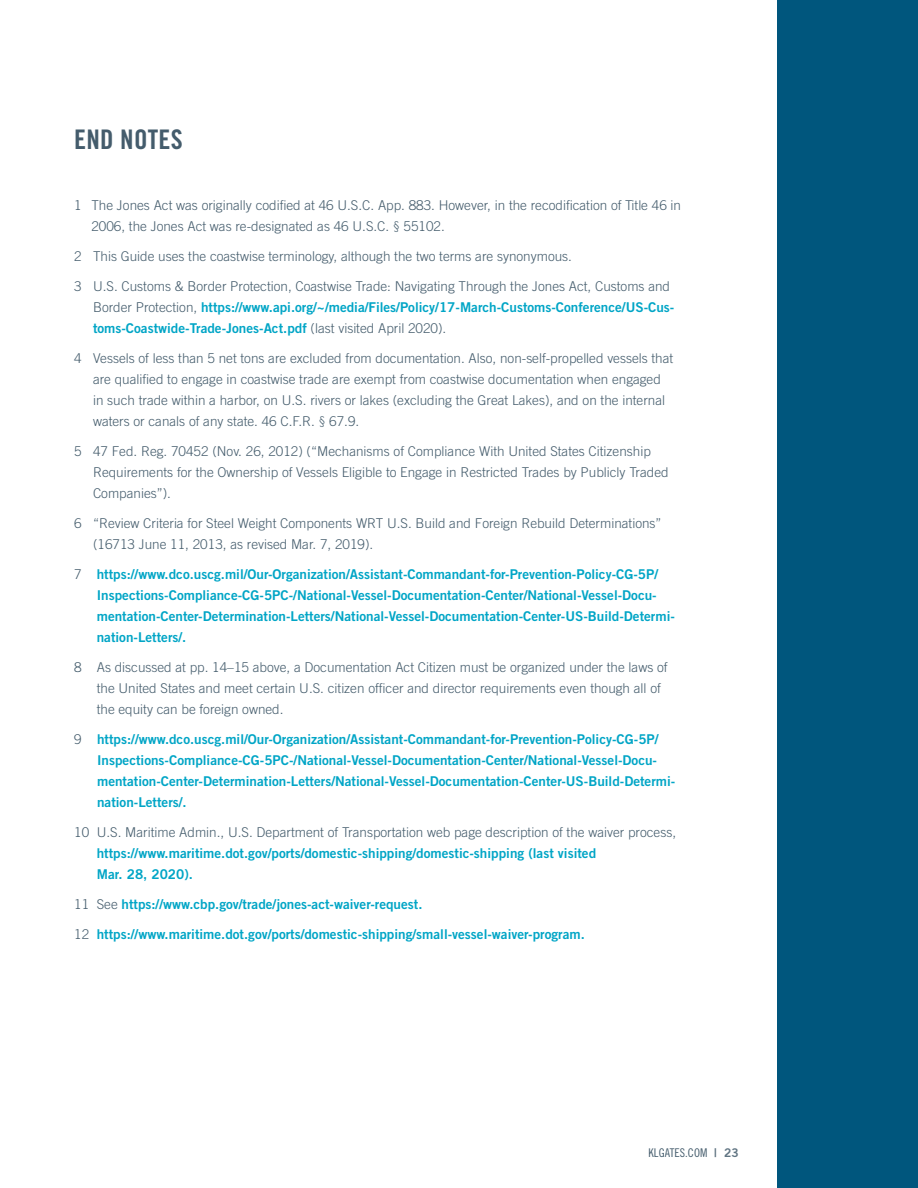
<style>
.page{position:relative;width:918px;height:1188px;background:#fff}
.page>*{position:absolute;margin:0;border:0;box-sizing:border-box;transform-origin:0 0}
.t1{font:27px "Trade Gothic LT Std Bd Cn 20";letter-spacing:.01em;color:#445c6c}
.t2{font:300 13.5px/21px "Trade Gothic LT Std";color:#445c6c}
.t3{font:13.5px/21px "Trade Gothic LT Std Bd 2";color:#00a5c6}
.t4{font:12px "Trade Gothic LT Std Cn 18";letter-spacing:.005em;color:#445c6c}
.s1{font-family:"Trade Gothic LT Std Bd 2";font-weight:400;color:#00a5c6}
.s2{font-family:"Trade Gothic LT Std";font-weight:300;color:#445c6c}
.s3{font-family:"Trade Gothic LT Std Bd 2";color:#607482}
</style>
<div class="page">
<div style="left:778px;top:0;width:140px;height:1188px;background:#00567d"></div>
<p class="t1" style="left:74px;top:123px;width:110px">END NOTES</p>
<p class="t2" style="left:91px;top:194px;width:591px;text-indent:-17px">1 The Jones Act was originally codified at 46 U.S.C. App. 883. However, in the recodification of Title 46 in<br>2006, the Jones Act was re-designated as 46 U.S.C. § 55102.</p>
<p class="t2" style="left:74px;top:245px;width:499px">2 This Guide uses the coastwise terminology, although the two terms are synonymous.</p>
<p class="t2" style="left:93px;top:275px;width:583px;text-indent:-19px">3 U.S. Customs &amp; Border Protection, Coastwise Trade: Navigating Through the Jones Act, Customs and<br>Border Protection, <span class="s1">https://www.api.org/~/media/Files/Policy/17-March-Customs-Conference/US-Cus&shy;toms-Coastwide-Trade-Jones-Act.pdf</span> (last visited April 2020).</p>
<p class="t2" style="left:93px;top:347px;width:582px;text-indent:-19px">4 Vessels of less than 5 net tons are excluded from documentation. Also, non-self-propelled vessels that are qualified to engage in coastwise trade are exempt from coastwise documentation when engaged in such trade within a harbor, on U.S. rivers or lakes (excluding the Great Lakes), and on the internal waters or canals of any state. 46 C.F.R. § 67.9.</p>
<p class="t2" style="left:93px;top:440px;width:577px;text-indent:-19px">5 47 Fed. Reg. 70452 (Nov. 26, 2012) (“Mechanisms of Compliance With United States Citizenship<br>Requirements for the Ownership of Vessels Eligible to Engage in Restricted Trades by Publicly Traded<br>Companies”).</p>
<p class="t2" style="left:93px;top:512px;width:570px;text-indent:-19px">6 “Review Criteria for Steel Weight Components WRT U.S. Build and Foreign Rebuild Determinations” (16713 June 11, 2013, as revised Mar. 7, 2019).</p>
<p class="t3" style="left:97px;top:563px;width:580px;text-indent:-23px"><span class="s2">7</span> https://www.dco.uscg.mil/Our-Organization/Assistant-Commandant-for-Prevention-Policy-CG-5P/ Inspections-Compliance-CG-5PC-/National-Vessel-Documentation-Center/National-Vessel-Docu&shy;mentation-Center-Determination-Letters/National-Vessel-Documentation-Center-US-Build-Determi&shy;nation-Letters/.</p>
<p class="t2" style="left:97px;top:656px;width:572px;text-indent:-23px">8 As discussed at pp. 14–15 above, a Documentation Act Citizen must be organized under the laws of the United States and meet certain U.S. citizen officer and director requirements even though all of the equity can be foreign owned.</p>
<p class="t3" style="left:97px;top:728px;width:580px;text-indent:-23px"><span class="s2">9</span> https://www.dco.uscg.mil/Our-Organization/Assistant-Commandant-for-Prevention-Policy-CG-5P/ Inspections-Compliance-CG-5PC-/National-Vessel-Documentation-Center/National-Vessel-Docu&shy;mentation-Center-Determination-Letters/National-Vessel-Documentation-Center-US-Build-Determi&shy;nation-Letters/.</p>
<p class="t3" style="left:97px;top:821px;width:581px;text-indent:-23px"><span class="s2">10 U.S. Maritime Admin., U.S. Department of Transportation web page description of the waiver process, </span>https://www.maritime.dot.gov/ports/domestic-shipping/domestic-shipping (last visited<br>Mar. 28, 2020).</p>
<p class="t3" style="left:74px;top:893px;width:350px"><span class="s2">11 See</span> https://www.cbp.gov/trade/jones-act-waiver-request.</p>
<p class="t3" style="left:74px;top:923px;width:512px"><span class="s2">12</span> https://www.maritime.dot.gov/ports/domestic-shipping/small-vessel-waiver-program.</p>
<p class="t4" style="left:649px;top:1146px;width:92px">KLGATES.COM <span class="s3">| 23</span></p>
</div>
